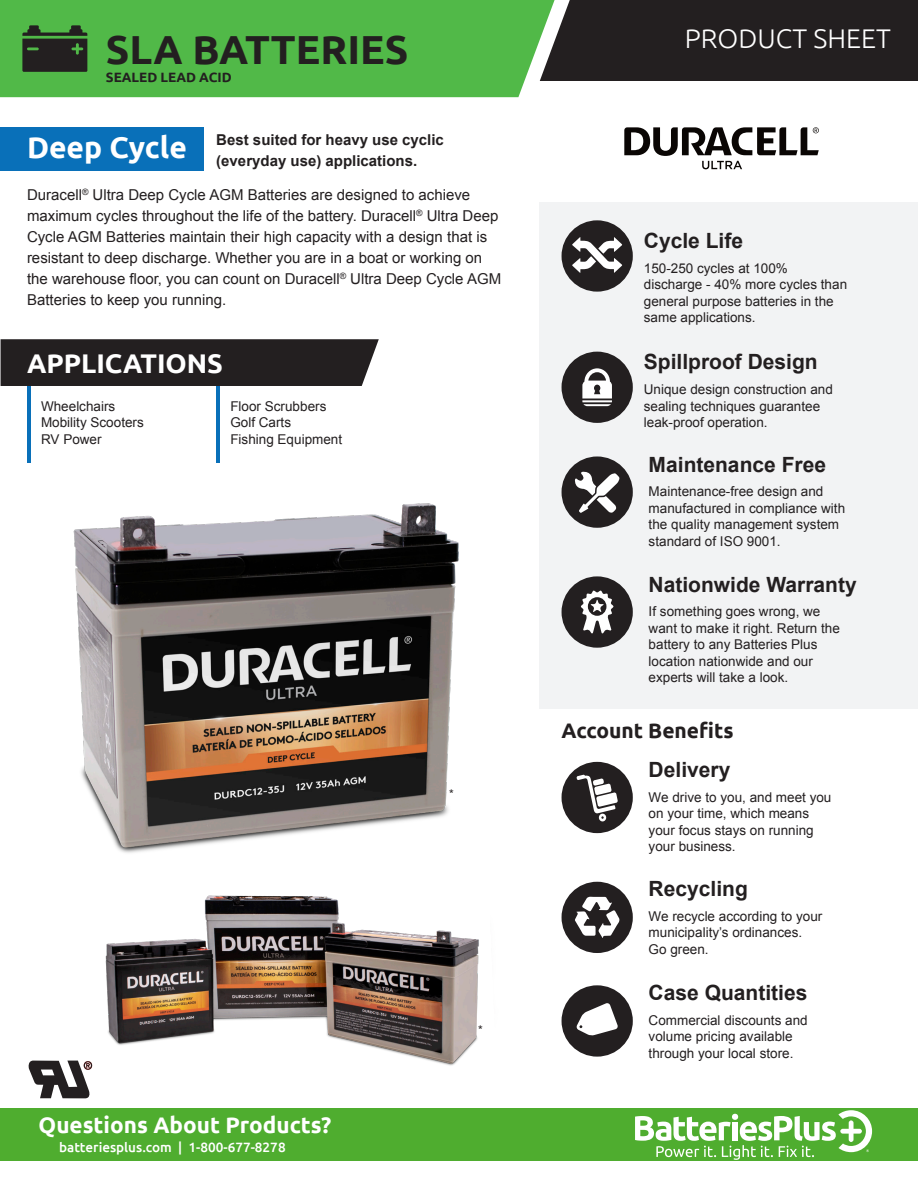
<style>
.page{position:relative;width:918px;height:1188px;background:#fff}
.page>*{position:absolute;margin:0;border:0;box-sizing:border-box;transform-origin:0 0}
.t1{font:700 40.5px "Ubuntu";color:#231f20}
.t2{font:700 30px "Ubuntu";color:#fff}
.t3{font:700 27px "Ubuntu";color:#fff}
.t4{font:300 27px "Ubuntu";color:#fff}
.t5{font:700 22.5px "Ubuntu";color:#fff}
.t6{font:700 21px "Arial";color:#231f20}
.t7{font:700 21px "Ubuntu";color:#231f20}
.t8{font:15px/21px "Arial";color:#231f20}
.t9{font:700 15px/21px "Arial";color:#231f20}
.t10{font:13.5px/16.5px "Arial";color:#231f20}
.t11{font:500 13.5px "Ubuntu";color:#fff}
.t12{font:700 13.5px "Ubuntu";color:#231f20}
.t13{font:12px "Arial";color:#231f20}
</style>
<div class="page">
<img style="left:27px;top:397px;width:517px;height:456px">
<div style="left:0;top:127px;width:203px;height:44px;background:#0970b9"></div>
<div style="left:562px;top:985px;width:71px;height:72px;background:#231f20;border-radius:50%"></div>
<div style="left:562px;top:882px;width:71px;height:71px;background:#231f20;border-radius:50%"></div>
<svg style="left:575px;top:897px;width:45px;height:41px"></svg>
<div style="left:540px;top:202px;width:378px;height:506px;background:#f2f3f4"></div>
<hr style="left:27px;top:383px;width:4px;height:79px;background:#0970b9">
<hr style="left:216px;top:383px;width:4px;height:79px;background:#0970b9">
<div style="left:555px;top:0;width:363px;height:81px;background:#231f20"></div>
<div style="left:1px;top:339px;width:378px;height:47px;background:#231f20"></div>
<div style="left:0;top:0;width:555px;height:97px;background:#51b948"></div>
<div style="left:1px;top:1108px;width:917px;height:53px;background:#4fad2f"></div>
<div style="left:562px;top:352px;width:71px;height:71px;background:#231f20;border-radius:50%"></div>
<div style="left:562px;top:220px;width:71px;height:72px;background:#231f20;border-radius:50%"></div>
<div style="left:562px;top:456px;width:71px;height:72px;background:#231f20;border-radius:50%"></div>
<div style="left:562px;top:762px;width:71px;height:71px;background:#231f20;border-radius:50%"></div>
<svg style="left:624px;top:127px;width:195px;height:42px"></svg>
<svg style="left:22px;top:25px;width:65px;height:47px;background:#2c3e28"></svg>
<svg style="left:572px;top:237px;width:50px;height:36px"></svg>
<svg style="left:582px;top:368px;width:30px;height:38px"></svg>
<svg style="left:575px;top:471px;width:45px;height:42px"></svg>
<svg style="left:577px;top:775px;width:41px;height:46px"></svg>
<img style="left:92px;top:895px;width:387px;height:172px">
<div style="left:562px;top:576px;width:71px;height:72px;background:#231f20;border-radius:50%"></div>
<svg style="left:581px;top:590px;width:32px;height:44px"></svg>
<svg style="left:576px;top:1003px;width:42px;height:33px"></svg>
<svg style="left:28px;top:1061px;width:64px;height:37px"></svg>
<svg style="left:635px;top:1110px;width:237px;height:50px"></svg>
<p class="t1" style="left:106px;top:25px;width:304px">SLA BATTERIES</p>
<p class="t12" style="left:106px;top:69px;width:127px">SEALED LEAD ACID</p>
<p class="t2" style="left:27px;top:130px;width:161px">Deep Cycle</p>
<p class="t9" style="left:216px;top:129px;width:229px">Best suited for heavy use cyclic (everyday use) applications.</p>
<p class="t8" style="left:27px;top:185px;width:476px">Duracell<sup>®</sup> Ultra Deep Cycle AGM Batteries are designed to achieve maximum cycles throughout the life of the battery. Duracell<sup>®</sup> Ultra Deep Cycle AGM Batteries maintain their high capacity with a design that is resistant to deep discharge. Whether you are in a boat or working on the warehouse floor, you can count on Duracell<sup>®</sup> Ultra Deep Cycle AGM Batteries to keep you running.</p>
<p class="t3" style="left:27px;top:347px;width:198px">APPLICATIONS</p>
<p class="t10" style="left:41px;top:398px;width:76px">Wheelchairs</p>
<p class="t10" style="left:41px;top:414px;width:104px">Mobility Scooters</p>
<p class="t10" style="left:41px;top:431px;width:62px">RV Power</p>
<p class="t10" style="left:230px;top:398px;width:98px">Floor Scrubbers</p>
<p class="t10" style="left:230px;top:414px;width:62px">Golf Carts</p>
<p class="t10" style="left:230px;top:431px;width:113px">Fishing Equipment</p>
<p class="t5" style="left:39px;top:1112px;width:294px">Questions About Products?</p>
<p class="t11" style="left:59px;top:1138px;width:228px">batteriesplus.com | 1-800-677-8278</p>
<p class="t13" style="left:449px;top:786px;width:6px">*</p>
<p class="t13" style="left:478px;top:1022px;width:6px">*</p>
<p class="t4" style="left:685px;top:22px;width:208px">PRODUCT SHEET</p>
<p class="t6" style="left:644px;top:227px;width:101px">Cycle Life</p>
<p class="t10" style="left:644px;top:260px;width:205px">150-250 cycles at 100% discharge - 40% more cycles than general purpose batteries in the same applications.</p>
<p class="t6" style="left:644px;top:348px;width:175px">Spillproof Design</p>
<p class="t10" style="left:644px;top:381px;width:191px">Unique design construction and sealing techniques guarantee leak-proof operation.</p>
<p class="t6" style="left:649px;top:451px;width:179px">Maintenance Free</p>
<p class="t10" style="left:649px;top:483px;width:198px">Maintenance-free design and manufactured in compliance with the quality management system standard of ISO 9001.</p>
<p class="t6" style="left:649px;top:570px;width:210px">Nationwide Warranty</p>
<p class="t10" style="left:649px;top:603px;width:193px">If something goes wrong, we want to make it right. Return the battery to any Batteries Plus location nationwide and our experts will take a look.</p>
<p class="t7" style="left:562px;top:718px;width:174px">Account Benefits</p>
<p class="t6" style="left:649px;top:756px;width:83px">Delivery</p>
<p class="t10" style="left:649px;top:789px;width:184px">We drive to you, and meet you on your time, which means your focus stays on running your business.</p>
<p class="t6" style="left:649px;top:875px;width:101px">Recycling</p>
<p class="t10" style="left:649px;top:908px;width:175px">We recycle according to your municipality’s ordinances.<br>Go green.</p>
<p class="t6" style="left:649px;top:979px;width:160px">Case Quantities</p>
<p class="t10" style="left:649px;top:1012px;width:161px">Commercial discounts and volume pricing available through your local store.</p>
</div>
